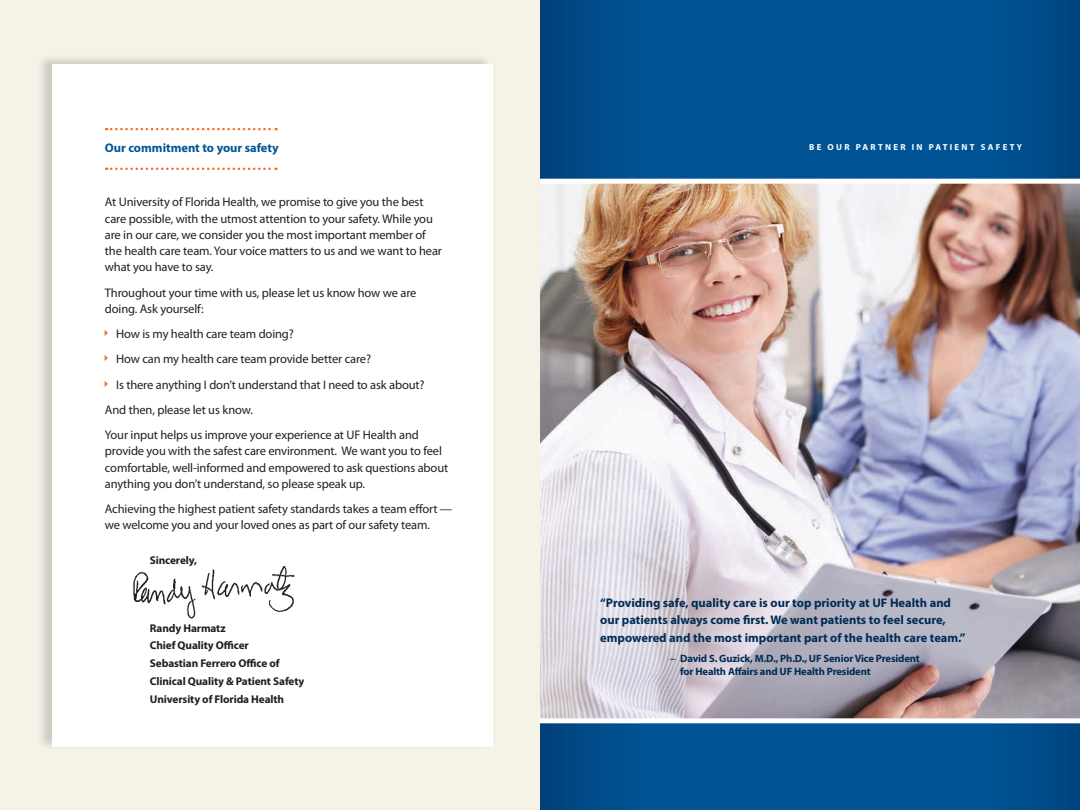
<style>
.page{position:relative;width:1080px;height:810px;background:#fff}
.page>*{position:absolute;margin:0;border:0;box-sizing:border-box;transform-origin:0 0}
.t1{font:12.5px/16.2px "Myriad Pro";letter-spacing:-.01em;color:#231f20}
.t2{font:700 12.5px/17.5px "Myriad Pro";color:#002c55}
.t3{font:700 12.5px "Myriad Pro";color:#005495}
.t4{font:700 11.25px/17.8px "Myriad Pro";letter-spacing:-.01em;color:#231f20}
.t5{font:700 10.62px/12.8px "Myriad Pro";letter-spacing:-.015em;color:#002c55}
.t6{font:700 8.75px "Myriad Pro";letter-spacing:.26em;color:#fff}
.s1{font-family:"Futura";font-weight:400;font-stretch:condensed}
</style>
<div class="page">
<img style="left:540px;top:184px;width:540px;height:534px">
<div style="left:540px;top:720px;width:540px;height:90px;background:#005495"></div>
<div style="left:540px;top:720px;width:113px;height:90px;background:linear-gradient(to right,#004079,#005698)"></div>
<div style="left:978px;top:720px;width:102px;height:90px;background:linear-gradient(to right,#005698,#00447e)"></div>
<div style="left:540px;top:0;width:540px;height:179px;background:#005495"></div>
<div style="left:540px;top:0;width:113px;height:179px;background:linear-gradient(to right,#004079,#005698)"></div>
<div style="left:978px;top:0;width:102px;height:179px;background:linear-gradient(to right,#005698,#00447e)"></div>
<div style="left:540px;top:718px;width:540px;height:5px;background:#fff"></div>
<div style="left:0;top:0;width:540px;height:810px;background:#f5f2e8"></div>
<div style="left:37px;top:54px;width:455px;height:696px;background:#231f20;opacity:.18"></div>
<div style="left:52px;top:64px;width:441px;height:683px;background:#fff"></div>
<svg style="left:106px;top:168px;width:171px;height:2px"></svg>
<svg style="left:106px;top:128px;width:171px;height:2px"></svg>
<img style="left:133px;top:566px;width:162px;height:53px">
<p class="t3" style="left:105px;top:141px;width:175px">Our commitment to your safety</p>
<p class="t1" style="left:105px;top:194px;width:339px">At University of Florida Health, we promise to give you the best care possible, with the utmost attention to your safety. While you are in our care, we consider you the most important member of the health care team. Your voice matters to us and we want to hear what you have to say.</p>
<p class="t1" style="left:105px;top:285px;width:313px">Throughout your time with us, please let us know how we are doing. Ask yourself:</p>
<p class="t1" style="left:116px;top:326px;width:179px">How is my health care team doing?</p>
<p class="t1" style="left:116px;top:351px;width:256px">How can my health care team provide better care?</p>
<p class="t1" style="left:116px;top:377px;width:310px">Is there anything I don’t understand that I need to ask about?</p>
<p class="t1" style="left:105px;top:402px;width:150px">And then, please let us know.</p>
<p class="t1" style="left:105px;top:427px;width:316px">Your input helps us improve your experience at UF Health and</p>
<p class="t1" style="left:105px;top:443px;width:345px">provide you with the safest care environment. We want you to feel comfortable, well-informed and empowered to ask questions about anything you don’t understand, so please speak up.</p>
<p class="t1" style="left:105px;top:501px;width:349px">Achieving the highest patient safety standards takes a team effort — we welcome you and your loved ones as part of our safety team.</p>
<p class="t4" style="left:150px;top:551px;width:49px">Sincerely,</p>
<p class="t4" style="left:150px;top:619px;width:156px">Randy Harmatz<br>Chief Quality Officer<br>Sebastian Ferrero Office of<br>Clinical Quality &amp; Patient Safety<br>University of Florida Health</p>
<p class="t6" style="left:809px;top:142px;width:214px">BE OUR PARTNER IN PATIENT SAFETY</p>
<p class="t2" style="left:600px;top:594px;width:367px">“Providing safe, quality care is our top priority at UF Health and our patients always come first. We want patients to feel secure, empowered and the most important part of the health care team.”</p>
<p class="t5" style="left:680px;top:652px;width:241px;text-indent:-10px"><span class="s1">–</span> David S. Guzick, M.D., Ph.D., UF Senior Vice President for Health Affairs and UF Health President</p>
</div>
